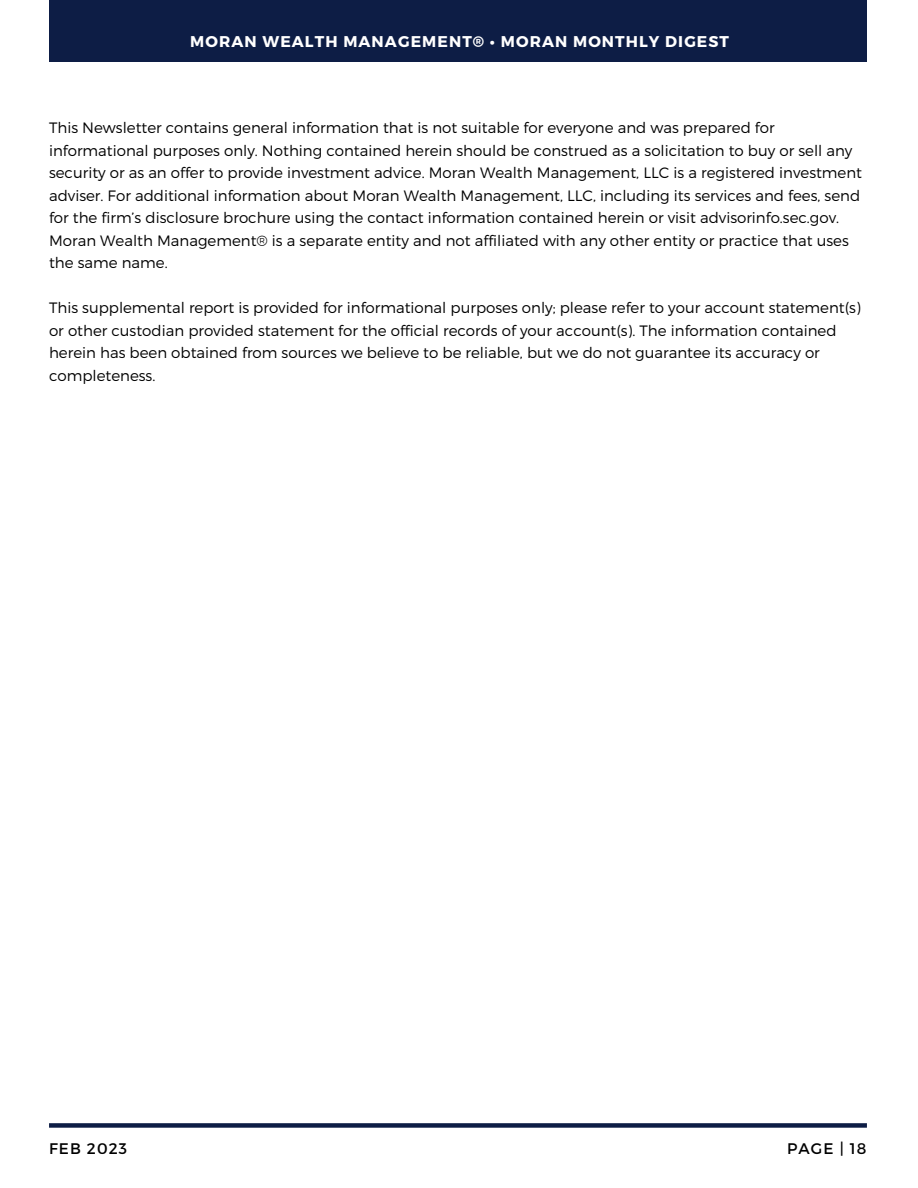
<style>
.page{position:relative;width:918px;height:1188px;background:#fff}
.page>*{position:absolute;margin:0;border:0;box-sizing:border-box;transform-origin:0 0}
.t1{font:700 15.6px "Montserrat";letter-spacing:.07em;color:#fff}
.t2{font:15.3px "Montserrat";letter-spacing:.07em;color:#000}
.t3{font:300 15px/22.5px "Montserrat";color:#000}
</style>
<div class="page">
<div style="left:49px;top:0;width:818px;height:62px;background:#0d1d45"></div>
<div style="left:49px;top:1123px;width:818px;height:5px;background:#0d1d45"></div>
<p class="t1" style="left:190px;top:31px;width:540px">MORAN WEALTH MANAGEMENT® • MORAN MONTHLY DIGEST</p>
<p class="t3" style="left:49px;top:116px;width:815px">This Newsletter contains general information that is not suitable for everyone and was prepared for informational purposes only. Nothing contained herein should be construed as a solicitation to buy or sell any security or as an offer to provide investment advice. Moran Wealth Management, LLC is a registered investment adviser. For additional information about Moran Wealth Management, LLC, including its services and fees, send for the firm’s disclosure brochure using the contact information contained herein or visit advisorinfo.sec.gov.<br>Moran Wealth Management® is a separate entity and not affiliated with any other entity or practice that uses the same name.</p>
<p class="t3" style="left:49px;top:296px;width:813px">This supplemental report is provided for informational purposes only; please refer to your account statement(s) or other custodian provided statement for the official records of your account(s). The information contained herein has been obtained from sources we believe to be reliable, but we do not guarantee its accuracy or completeness.</p>
<p class="t2" style="left:49px;top:1139px;width:80px">FEB 2023</p>
<p class="t2" style="left:787px;top:1139px;width:81px">PAGE | 18</p>
</div>
